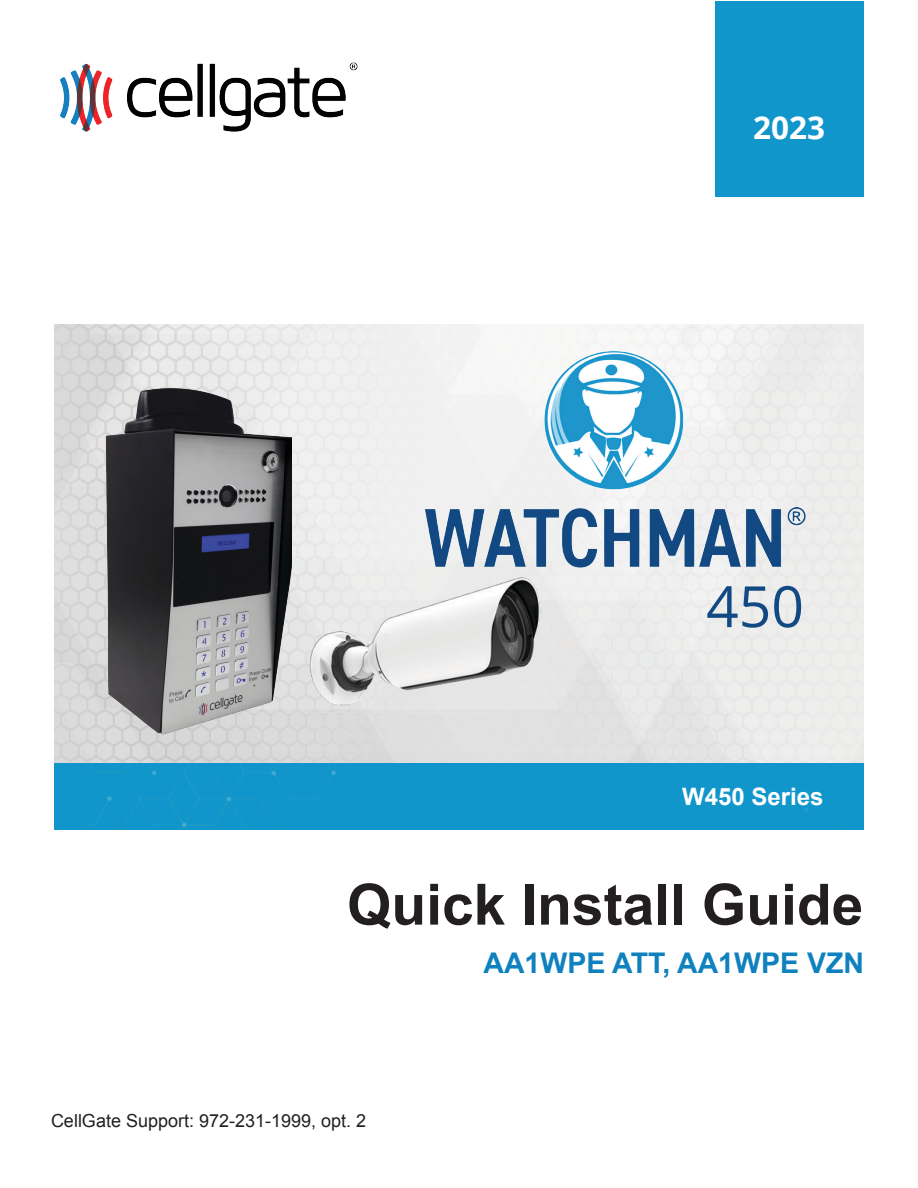
<style>
.page{position:relative;width:918px;height:1188px;background:#fff}
.page>*{position:absolute;margin:0;border:0;box-sizing:border-box;transform-origin:0 0}
.t1{font:700 57px "Arial";color:#231f20}
.t2{font:57px "Open Sans";color:#114982}
.t3{font:700 31.5px "Open Sans";color:#fff}
.Heading_2{font:700 28.5px "Arial";color:#0e81be}
.Heading_1{font:700 24px "Arial";color:#fff}
.Text{font:18px "Arial";color:#231f20}
</style>
<div class="page">
<img style="left:54px;top:324px;width:810px;height:439px">
<div style="left:54px;top:763px;width:810px;height:67px;background:#1196cb"></div>
<img style="left:89px;top:763px;width:719px;height:67px">
<img style="left:85px;top:387px;width:207px;height:350px">
<img style="left:297px;top:531px;width:263px;height:205px">
<img style="left:543px;top:349px;width:142px;height:154px">
<img style="left:422px;top:507px;width:384px;height:69px">
<div style="left:715px;top:1px;width:148px;height:196px;background:#1196cb"></div>
<img style="left:60px;top:62px;width:298px;height:70px">
<p class="t3" style="left:753px;top:105px;width:73px">2023</p>
<p class="t2" style="left:706px;top:567px;width:99px">450</p>
<p class="Heading_1" style="left:682px;top:781px;width:143px">W450 Series</p>
<p class="t1" style="left:347px;top:867px;width:518px">Quick Install Guide</p>
<p class="Text" style="left:51px;top:1109px;width:317px">CellGate Support: 972-231-1999, opt. 2</p>
<p class="Heading_2" style="left:483px;top:944px;width:382px">AA1WPE ATT, AA1WPE VZN</p>
</div>
